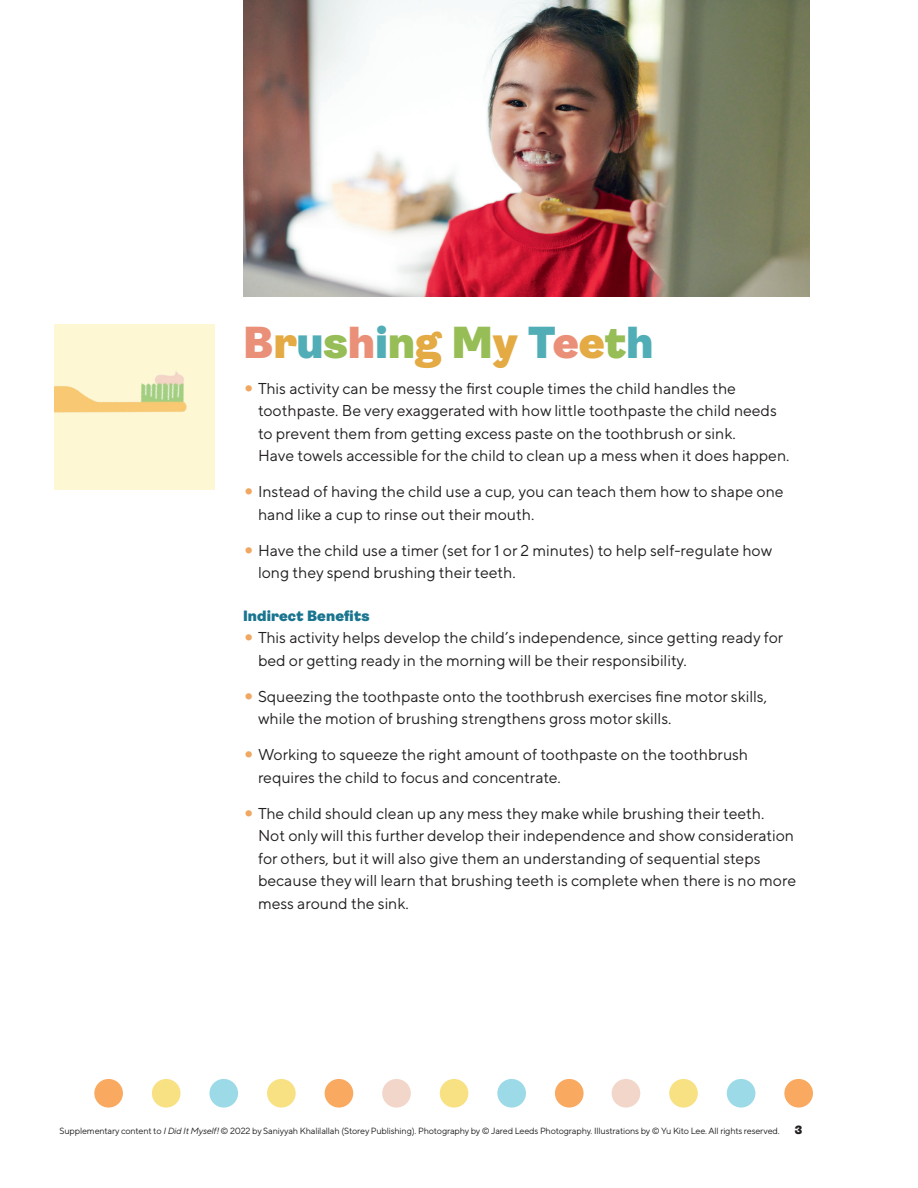
<style>
.page{position:relative;width:918px;height:1188px;background:#fff}
.page>*{position:absolute;margin:0;border:0;box-sizing:border-box;transform-origin:0 0}
.body_ah{font:900 45px "Ambit";letter-spacing:-.005em;color:#e4aa43}
.t1{font:15.75px/22.5px "TT Norms Pro";color:#231f20}
.body_list_title{font:900 15px "Ambit";letter-spacing:.005em;color:#19748f}
.t2{font:900 12px "Ambit";color:#231f20}
.t3{font:9px "TT Norms Pro";letter-spacing:-.015em;color:#231f20}
.s1{color:#ea9078}
.s2{color:#51aeb7}
.s3{color:#97be56}
.s4{font-weight:900;font-size:21px;color:#f0a761}
.s5{font-style:italic}
</style>
<div class="page">
<div style="left:94px;top:1079px;width:29px;height:29px;background:#f9a960;border-radius:50%"></div>
<div style="left:152px;top:1079px;width:29px;height:29px;background:#f8e183;border-radius:50%"></div>
<div style="left:209px;top:1079px;width:29px;height:29px;background:#9cdae8;border-radius:50%"></div>
<div style="left:267px;top:1079px;width:29px;height:29px;background:#f8e183;border-radius:50%"></div>
<div style="left:325px;top:1079px;width:28px;height:29px;background:#f9a960;border-radius:50%"></div>
<div style="left:382px;top:1079px;width:29px;height:29px;background:#f2d6ca;border-radius:50%"></div>
<div style="left:440px;top:1079px;width:28px;height:29px;background:#f8e183;border-radius:50%"></div>
<div style="left:497px;top:1079px;width:29px;height:29px;background:#9cdae8;border-radius:50%"></div>
<div style="left:555px;top:1079px;width:29px;height:29px;background:#f9a960;border-radius:50%"></div>
<div style="left:612px;top:1079px;width:28px;height:29px;background:#f2d6ca;border-radius:50%"></div>
<div style="left:669px;top:1079px;width:29px;height:29px;background:#f8e183;border-radius:50%"></div>
<div style="left:727px;top:1079px;width:28px;height:29px;background:#9cdae8;border-radius:50%"></div>
<div style="left:784px;top:1079px;width:29px;height:29px;background:#f9a960;border-radius:50%"></div>
<img style="left:243px;top:0;width:567px;height:297px">
<img style="left:54px;top:324px;width:161px;height:166px">
<p class="body_ah" style="left:243px;top:317px;width:412px"><span class="s1">B</span>r<span class="s2">u</span><span class="s3">s</span><span class="s1">h</span><span class="s2">i</span><span class="s3">n</span>g <span class="s3">M</span>y <span class="s2">T</span><span class="s1">e</span>e<span class="s3">t</span><span class="s2">h</span></p>
<p class="t1" style="left:258px;top:376px;width:533px;text-indent:-15px"><span class="s4">•</span> This activity can be messy the first couple times the child handles the toothpaste. Be very exaggerated with how little toothpaste the child needs to prevent them from getting excess paste on the toothbrush or sink.<br>Have towels accessible for the child to clean up a mess when it does happen.</p>
<p class="t1" style="left:258px;top:479px;width:527px;text-indent:-15px"><span class="s4">•</span> Instead of having the child use a cup, you can teach them how to shape one hand like a cup to rinse out their mouth.</p>
<p class="t1" style="left:258px;top:538px;width:516px;text-indent:-15px"><span class="s4">•</span> Have the child use a timer (set for 1 or 2 minutes) to help self-regulate how long they spend brushing their teeth.</p>
<p class="body_list_title" style="left:243px;top:607px;width:128px">Indirect Benefits</p>
<p class="t1" style="left:258px;top:625px;width:527px;text-indent:-15px"><span class="s4">•</span> This activity helps develop the child’s independence, since getting ready for bed or getting ready in the morning will be their responsibility.</p>
<p class="t1" style="left:258px;top:684px;width:511px;text-indent:-15px"><span class="s4">•</span> Squeezing the toothpaste onto the toothbrush exercises fine motor skills, while the motion of brushing strengthens gross motor skills.</p>
<p class="t1" style="left:258px;top:742px;width:492px;text-indent:-15px"><span class="s4">•</span> Working to squeeze the right amount of toothpaste on the toothbrush requires the child to focus and concentrate.</p>
<p class="t1" style="left:258px;top:801px;width:540px;text-indent:-15px"><span class="s4">•</span> The child should clean up any mess they make while brushing their teeth.<br>Not only will this further develop their independence and show consideration for others, but it will also give them an understanding of sequential steps because they will learn that brushing teeth is complete when there is no more mess around the sink.</p>
<p class="t3" style="left:60px;top:1124px;width:722px">Supplementary content to <span class="s5">I Did It Myself!</span> © 2022 by Saniyyah Khalilallah (Storey Publishing). Photography by © Jared Leeds Photography. Illustrations by © Yu Kito Lee. All rights reserved.</p>
<p class="t2" style="left:795px;top:1123px;width:9px">3</p>
</div>
